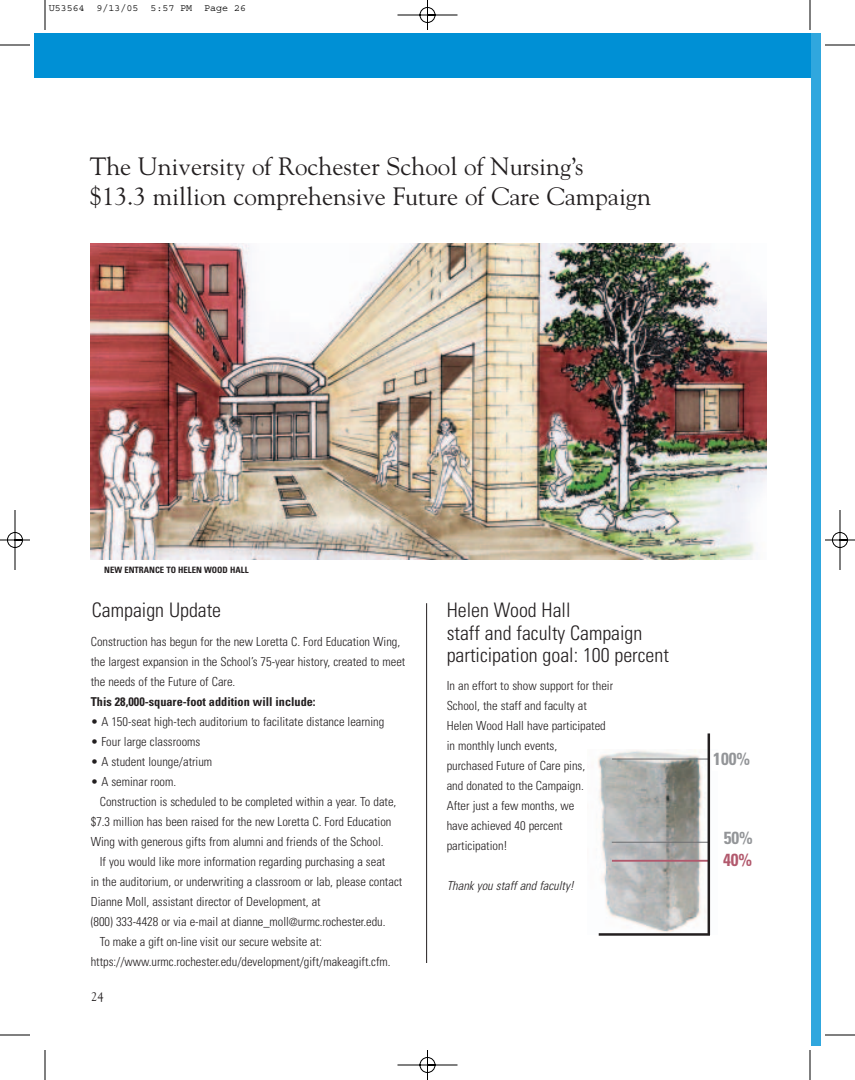
<style>
.page{position:relative;width:855px;height:1080px;background:#fff}
.page>*{position:absolute;margin:0;border:0;box-sizing:border-box;transform-origin:0 0}
.t1{font:25px/30px "Goudy";color:#231f20}
.t2{font:300 condensed 20px/22.5px "Univers";color:#231f20}
.t3{font:700 condensed 17.5px "Univers";color:#939598}
.t4{font:700 condensed 17.5px "Univers";color:#b2596d}
.t5{font:300 condensed 12.5px/20px "Univers";color:#231f20}
.t6{font:italic 300 condensed 12.5px "Univers";color:#231f20}
.t7{font:12.5px "Goudy";color:#231f20}
.t8{font:700 condensed 12.25px "Univers";color:#231f20}
.t9{font:10px "Courier";color:#000}
.t10{font:700 condensed 8.75px "Univers";color:#231f20}
.s1{font-size:11.25px}
</style>
<div class="page">
<img style="left:0;top:0;width:855px;height:1080px">
<p class="t9" style="left:49px;top:5px;width:199px">U53564 9/13/05 5:57 PM Page 26</p>
<h1 class="t1" style="left:90px;top:153px;width:563px">The University of Rochester School of Nursing’s<br>$13.3 million comprehensive Future of Care Campaign</h1>
<p class="t10" style="left:104px;top:567px;width:146px">NEW ENTRANCE TO HELEN WOOD HALL</p>
<h2 class="t2" style="left:92px;top:601px;width:131px">Campaign Update</h2>
<p class="t5" style="left:91px;top:633px;width:316px">Construction has begun for the new Loretta C. Ford Education Wing, the largest expansion in the School’s 75-year history, created to meet the needs of the Future of Care.</p>
<p class="t8" style="left:91px;top:697px;width:226px">This 28,000-square-foot addition will include:</p>
<p class="t5" style="left:91px;top:713px;width:295px">• A 150-seat high-tech auditorium to facilitate distance learning</p>
<p class="t5" style="left:91px;top:733px;width:111px">• Four large classrooms</p>
<p class="t5" style="left:91px;top:753px;width:123px">• A student lounge/atrium</p>
<p class="t5" style="left:91px;top:773px;width:87px">• A seminar room.</p>
<p class="t5" style="left:100px;top:793px;width:298px">Construction is scheduled to be completed within a year. To date,</p>
<p class="t5" style="left:91px;top:813px;width:302px">$7.3 million has been raised for the new Loretta C. Ford Education</p>
<p class="t5" style="left:91px;top:833px;width:294px">Wing with generous gifts from alumni and friends of the School.</p>
<p class="t5" style="left:100px;top:853px;width:287px">If you would like more information regarding purchasing a seat</p>
<p class="t5" style="left:91px;top:873px;width:313px">in the auditorium, or underwriting a classroom or lab, please contact</p>
<p class="t5" style="left:91px;top:893px;width:231px">Dianne Moll, assistant director of Development, at</p>
<p class="t5" style="left:91px;top:913px;width:296px">(800) 333-4428 or via e-mail at dianne_moll<span class="s1">@</span>urmc.rochester.edu.</p>
<p class="t5" style="left:100px;top:933px;width:224px">To make a gift on-line visit our secure website at:</p>
<p class="t5" style="left:91px;top:953px;width:301px">https://www.urmc.rochester.edu/development/gift/makeagift.cfm.</p>
<p class="t7" style="left:91px;top:991px;width:14px">24</p>
<h2 class="t2" style="left:447px;top:601px;width:224px">Helen Wood Hall<br>staff and faculty Campaign participation goal: 100 percent</h2>
<p class="t5" style="left:447px;top:677px;width:168px">In an effort to show support for their<br>School, the staff and faculty at<br>Helen Wood Hall have participated in monthly lunch events,<br>purchased Future of Care pins,<br>and donated to the Campaign.<br>After just a few months, we<br>have achieved 40 percent participation!</p>
<p class="t6" style="left:447px;top:881px;width:129px">Thank you staff and faculty!</p>
<h3 class="t3" style="left:713px;top:752px;width:38px">100%</h3>
<h3 class="t3" style="left:724px;top:832px;width:31px">50%</h3>
<h3 class="t4" style="left:723px;top:853px;width:31px">40%</h3>
</div>
